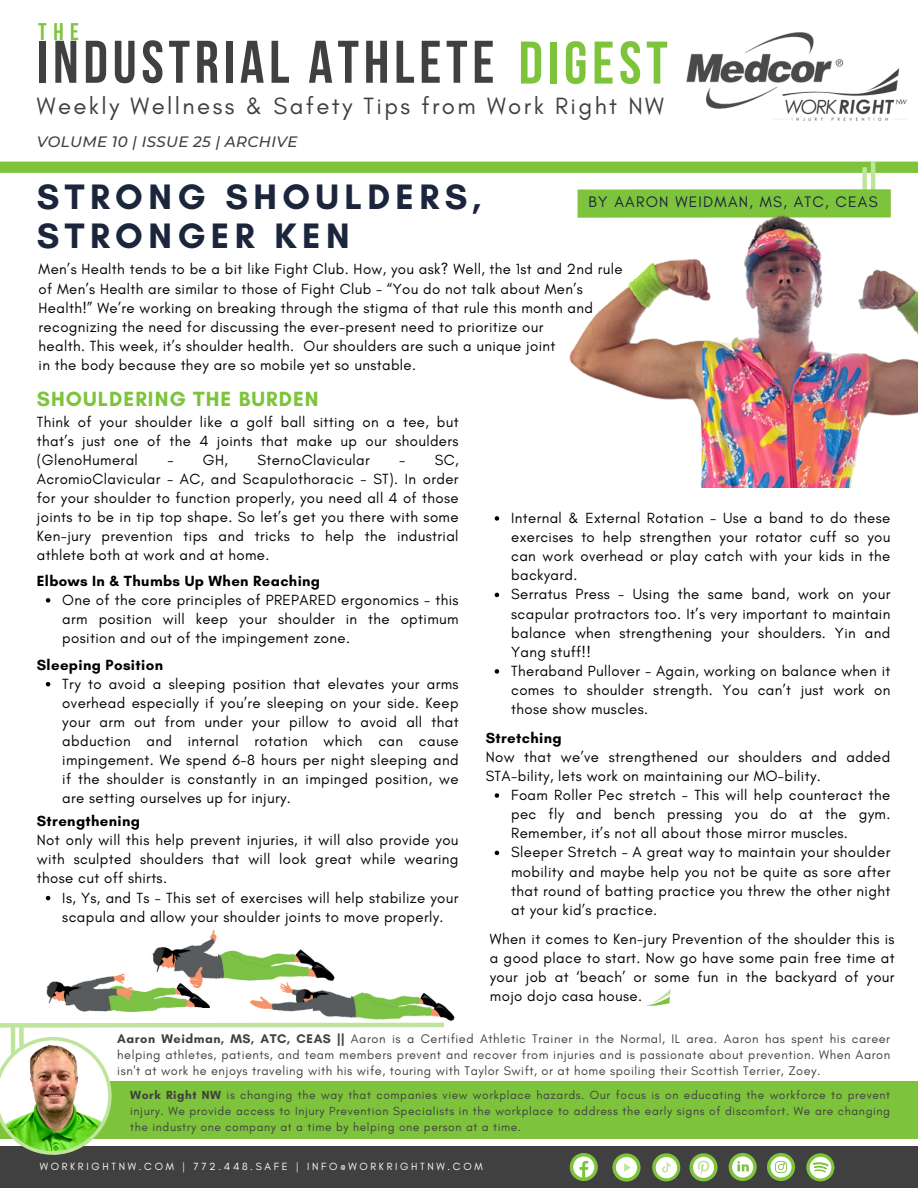
<style>
.page{position:relative;width:918px;height:1188px;background:#fff}
.page>*{position:absolute;margin:0;border:0;box-sizing:border-box;transform-origin:0 0}
.t1{font:700 60px "Bebas Neue";letter-spacing:.08em;color:#404040}
.t2{font:700 36px/39.3px "Glacial Indifference";letter-spacing:.15em;color:#1b253c}
.t3{font:24px "Glacial Indifference";letter-spacing:.1em;color:#404040}
.t4{font:700 24px "Bebas Neue";color:#7dc33b}
.t5{font:700 21px "Glacial Indifference";letter-spacing:.05em;color:#7dc33b}
.t6{font:15.6px "Glacial Indifference";letter-spacing:.08em;color:#1b253c}
.t7{font:15px/19.2px "Glacial Indifference";letter-spacing:.025em;color:#000;text-align:justify}
.t8{font:700 15px "Glacial Indifference";letter-spacing:.025em;color:#000}
.t9{font:italic 500 15px "Montserrat";letter-spacing:.025em;color:#404040}
.t10{font:12.75px/15.9px "Glacial Indifference";letter-spacing:.04em;color:#404040;text-align:justify}
.t11{font:12px/16px "Glacial Indifference";letter-spacing:.05em;color:#404040;text-align:justify}
.t12{font:10.65px "Glacial Indifference";letter-spacing:.25em;color:#fff}
.s1{color:#7dc33b}
.s2{font-weight:700}
</style>
<div class="page">
<div style="left:0;top:162px;width:918px;height:11px;background:#7dc33b"></div>
<div style="left:0;top:1147px;width:918px;height:41px;background:#404040"></div>
<div style="left:570px;top:1153px;width:28px;height:28px;background:#7dc33b;border-radius:50%"></div>
<svg style="left:573px;top:1156px;width:21px;height:21px"></svg>
<svg style="left:689px;top:1153px;width:29px;height:28px"></svg>
<svg style="left:693px;top:1157px;width:21px;height:21px"></svg>
<div style="left:767px;top:1153px;width:28px;height:28px;background:#7dc33b;border-radius:50%"></div>
<svg style="left:770px;top:1156px;width:22px;height:22px"></svg>
<div style="left:729px;top:1153px;width:28px;height:28px;background:#7dc33b;border-radius:50%"></div>
<svg style="left:732px;top:1156px;width:21px;height:22px"></svg>
<svg style="left:612px;top:1153px;width:29px;height:29px"></svg>
<div style="left:616px;top:1157px;width:21px;height:21px;background:#fff;border-radius:50%"></div>
<svg style="left:624px;top:1163px;width:7px;height:9px"></svg>
<svg style="left:652px;top:1153px;width:28px;height:28px"></svg>
<svg style="left:656px;top:1157px;width:21px;height:21px"></svg>
<div style="left:0;top:1082px;width:918px;height:57px;background:#7dc33b"></div>
<svg style="left:806px;top:1153px;width:28px;height:28px"></svg>
<svg style="left:810px;top:1157px;width:21px;height:21px"></svg>
<img style="left:650px;top:990px;width:20px;height:15px">
<hr style="left:871px;top:162px;width:4px;height:28px;background:#bfe49c">
<div style="left:862px;top:167px;width:5px;height:36px;background:#bfe49c"></div>
<hr style="left:11px;top:1024px;width:4px;height:30px;background:#bfe49c">
<div style="left:19px;top:1026px;width:5px;height:21px;background:#bfe49c"></div>
<img style="left:0;top:1037px;width:112px;height:118px">
<img style="left:569px;top:186px;width:349px;height:302px">
<img style="left:152px;top:930px;width:183px;height:51px">
<img style="left:249px;top:982px;width:206px;height:39px">
<img style="left:46px;top:970px;width:183px;height:42px">
<div style="left:185px;top:1008px;width:51px;height:17px;background:#fff"></div>
<svg style="left:0;top:1020px;width:448px;height:10px"></svg>
<div style="left:334px;top:980px;width:120px;height:5px;background:#fff"></div>
<svg style="left:46px;top:598px;width:4px;height:5px"></svg>
<svg style="left:495px;top:516px;width:4px;height:5px"></svg>
<svg style="left:495px;top:593px;width:4px;height:4px"></svg>
<svg style="left:495px;top:669px;width:4px;height:5px"></svg>
<svg style="left:46px;top:682px;width:4px;height:4px"></svg>
<svg style="left:495px;top:793px;width:4px;height:5px"></svg>
<svg style="left:495px;top:851px;width:4px;height:4px"></svg>
<svg style="left:46px;top:896px;width:4px;height:4px"></svg>
<img style="left:686px;top:32px;width:220px;height:89px">
<p class="t4" style="left:38px;top:22px;width:42px">THE</p>
<p class="t1" style="left:37px;top:38px;width:632px">INDUSTRIAL ATHLETE <span class="s1">DIGEST</span></p>
<p class="t3" style="left:37px;top:91px;width:629px">Weekly Wellness &amp; Safety Tips from Work Right NW</p>
<p class="t9" style="left:37px;top:132px;width:262px">VOLUME 10 | ISSUE 25 | ARCHIVE</p>
<p class="t2" style="left:37px;top:176px;width:446px">STRONG SHOULDERS,<br>STRONGER KEN</p>
<h6 class="t6" style="left:589px;top:193px;width:291px">BY AARON WEIDMAN, MS, ATC, CEAS</h6>
<h3 class="t7" style="left:39px;top:260px;width:586px;text-align:left">Men’s Health tends to be a bit like Fight Club. How, you ask? Well, the 1st and 2nd rule of Men’s Health are similar to those of Fight Club - “You do not talk about Men’s Health!” We’re working on breaking through the stigma of that rule this month and recognizing the need for discussing the ever-present need to prioritize our</h3>
<p class="t7" style="left:39px;top:336px;width:518px">health. This week, it’s shoulder health. Our shoulders are such a unique joint</p>
<h1 class="t7" style="left:39px;top:355px;width:379px">in the body because they are so mobile yet so unstable.</h1>
<p class="t5" style="left:37px;top:386px;width:283px">SHOULDERING THE BURDEN</p>
<p class="t7" style="left:37px;top:412px;width:423px">Think of your shoulder like a golf ball sitting on a tee, but that’s just one of the 4 joints that make up our shoulders (GlenoHumeral</p>
<p class="t7" style="left:167px;top:450px;width:62px">- GH,</p>
<p class="t7" style="left:257px;top:450px;width:114px">SternoClavicular</p>
<p class="t7" style="left:37px;top:450px;width:423px;text-indent:362px">- SC, AcromioClavicular - AC, and Scapulothoracic - ST). In order for your shoulder to function properly, you need all 4 of those joints to be in tip top shape. So let’s get you there with some Ken-jury prevention tips and tricks to help the industrial athlete both at work and at home.</p>
<p class="t8" style="left:37px;top:571px;width:285px">Elbows In &amp; Thumbs Up When Reaching</p>
<p class="t7" style="left:62px;top:590px;width:398px">One of the core principles of PREPARED ergonomics - this arm position will keep your shoulder in the optimum position and out of the impingement zone.</p>
<p class="t8" style="left:37px;top:655px;width:128px">Sleeping Position</p>
<p class="t7" style="left:62px;top:674px;width:398px">Try to avoid a sleeping position that elevates your arms overhead especially if you’re sleeping on your side. Keep your arm out from under your pillow to avoid all that abduction and internal rotation which can cause impingement. We spend 6-8 hours per night sleeping and if the shoulder is constantly in an impinged position, we are setting ourselves up for injury.</p>
<p class="t8" style="left:37px;top:812px;width:105px">Strengthening</p>
<p class="t7" style="left:37px;top:830px;width:423px">Not only will this help prevent injuries, it will also provide you with sculpted shoulders that will look great while wearing those cut off shirts.</p>
<p class="t7" style="left:62px;top:888px;width:398px">Is, Ys, and Ts - This set of exercises will help stabilize your scapula and allow your shoulder joints to move properly.</p>
<p class="t7" style="left:511px;top:508px;width:381px">Internal &amp; External Rotation - Use a band to do these exercises to help strengthen your rotator cuff so you can work overhead or play catch with your kids in the backyard.</p>
<p class="t7" style="left:511px;top:585px;width:381px">Serratus Press - Using the same band, work on your scapular protractors too. It’s very important to maintain balance when strengthening your shoulders. Yin and Yang stuff!!</p>
<p class="t7" style="left:511px;top:661px;width:381px">Theraband Pullover - Again, working on balance when it comes to shoulder strength. You can’t just work on those show muscles.</p>
<p class="t8" style="left:486px;top:728px;width:77px">Stretching</p>
<p class="t7" style="left:486px;top:747px;width:406px">Now that we’ve strengthened our shoulders and added<br>STA-bility, lets work on maintaining our MO-bility.</p>
<p class="t7" style="left:511px;top:785px;width:381px">Foam Roller Pec stretch - This will help counteract the pec fly and bench pressing you do at the gym.<br>Remember, it’s not all about those mirror muscles.</p>
<p class="t7" style="left:511px;top:843px;width:381px">Sleeper Stretch - A great way to maintain your shoulder mobility and maybe help you not be quite as sore after that round of batting practice you threw the other night at your kid’s practice.</p>
<h1 class="t7" style="left:490px;top:929px;width:406px">When it comes to Ken-jury Prevention of the shoulder this is a good place to start. Now go have some pain free time at your job at ‘beach’ or some fun in the backyard of your mojo dojo casa house.</h1>
<h5 class="t10" style="left:117px;top:1030px;width:774px"><span class="s2">Aaron Weidman, MS, ATC, CEAS ||</span> Aaron is a Certified Athletic Trainer in the Normal, IL area. Aaron has spent his career helping athletes, patients, and team members prevent and recover from injuries and is passionate about prevention. When Aaron isn't at work he enjoys traveling with his wife, touring with Taylor Swift, or at home spoiling their Scottish Terrier, Zoey.</h5>
<p class="t11" style="left:130px;top:1087px;width:761px"><span class="s2">Work Right NW</span> is changing the way that companies view workplace hazards. Our focus is on educating the workforce to prevent injury. We provide access to Injury Prevention Specialists in the workplace to address the early signs of discomfort. We are changing the industry one company at a time by helping one person at a time.</p>
<p class="t12" style="left:40px;top:1160px;width:444px">WORKRIGHTNW.COM | 772.448.SAFE | INFO@WORKRIGHTNW.COM</p>
</div>
